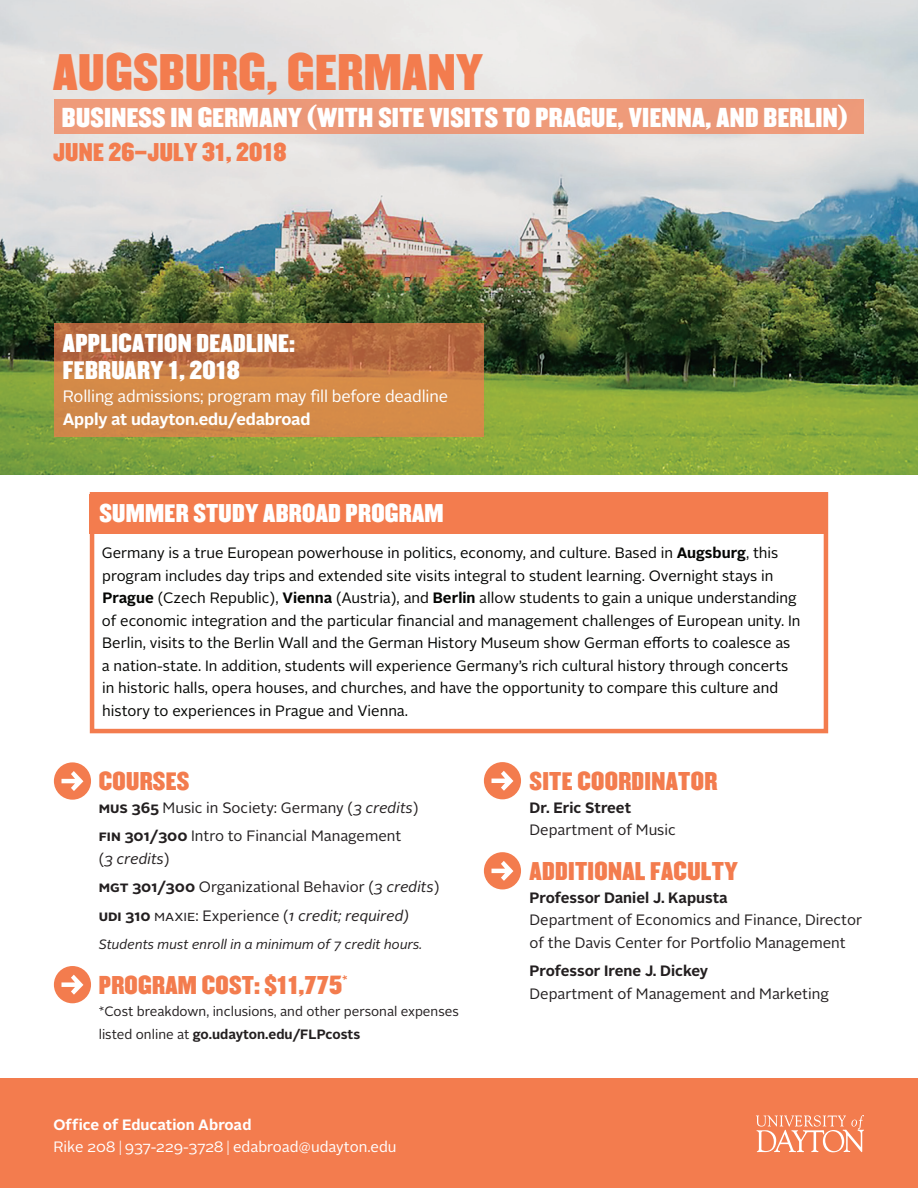
<style>
.page{position:relative;width:918px;height:1188px;background:#fff}
.page>*{position:absolute;margin:0;border:0;box-sizing:border-box;transform-origin:0 0}
.t1{font:45px "Champion HTF Middleweight";letter-spacing:.015em;color:#f37c4e}
.t2{font:24px "Champion HTF Middleweight";letter-spacing:.015em;color:#fff}
.t3{font:22.5px "Champion HTF Middleweight";letter-spacing:.015em;color:#f37c4e}
.t4{font:22.5px/27px "Champion HTF Middleweight";letter-spacing:.015em;color:#fff}
.t5{font:16.5px "Alright Sans";letter-spacing:-.01em;color:#fff}
.t6{font:700 16.5px "Alright Sans";letter-spacing:-.01em;color:#fff}
.t7{font:15px/22.5px "Alright Sans";color:#040503}
.t8{font:15px/28.5px "Alright Sans";color:#231f20}
.t9{font:15px/22.5px "Alright Sans";color:#fff}
.t10{font:700 15px "Alright Sans";color:#231f20}
.t11{font:13.5px/22.5px "Alright Sans";color:#231f20}
.t12{font:italic 13.5px "Alright Sans";color:#231f20}
.s1{font-size:22.5px}
.s2{font-weight:700}
.s3{font-style:italic}
.s4{font-weight:300}
</style>
<div class="page">
<img style="left:0;top:0;width:918px;height:475px">
<div style="left:0;top:1078px;width:918px;height:110px;background:#f37c4e"></div>
<svg style="left:54px;top:323px;width:430px;height:113px;background:#c77c44"></svg>
<div style="left:54px;top:100px;width:810px;height:34px;background:#ee9a7a"></div>
<div style="left:90px;top:494px;width:734px;height:40px;background:#f37c4e"></div>
<div style="left:90px;top:492px;width:738px;height:241px;border:4px solid #f37c4e"></div>
<div style="left:484px;top:762px;width:37px;height:37px;background:#f37c4e;border-radius:50%"></div>
<svg style="left:492px;top:771px;width:21px;height:20px"></svg>
<div style="left:484px;top:852px;width:37px;height:37px;background:#f37c4e;border-radius:50%"></div>
<svg style="left:492px;top:861px;width:21px;height:20px"></svg>
<div style="left:54px;top:762px;width:37px;height:38px;background:#f37c4e;border-radius:50%"></div>
<svg style="left:62px;top:771px;width:21px;height:20px"></svg>
<div style="left:54px;top:966px;width:37px;height:37px;background:#f37c4e;border-radius:50%"></div>
<svg style="left:62px;top:975px;width:21px;height:20px"></svg>
<svg style="left:756px;top:1115px;width:108px;height:37px"></svg>
<h1 class="t1" style="left:53px;top:43px;width:431px">AUGSBURG, GERMANY</h1>
<h2 class="t2" style="left:62px;top:102px;width:787px">BUSINESS IN GERMANY <span class="s1">(</span>WITH SITE VISITS TO PRAGUE, VIENNA, AND BERLIN<span class="s1">)</span></h2>
<h3 class="t3" style="left:53px;top:138px;width:235px">JUNE 26–JULY 31, 2018</h3>
<h3 class="t4" style="left:63px;top:331px;width:234px">APPLICATION DEADLINE:<br>FEBRUARY 1, 2018</h3>
<p class="t5" style="left:63px;top:385px;width:387px">Rolling admissions; program may fill before deadline</p>
<p class="t6" style="left:63px;top:407px;width:249px">Apply at udayton.edu/edabroad</p>
<h3 class="t4" style="left:100px;top:501px;width:346px">SUMMER STUDY ABROAD PROGRAM</h3>
<p class="t7" style="left:102px;top:542px;width:700px">Germany is a true European powerhouse in politics, economy, and culture. Based in <span class="s2">Augsburg</span>, this program includes day trips and extended site visits integral to student learning. Overnight stays in <span class="s2">Prague</span> (Czech Republic), <span class="s2">Vienna</span> (Austria), and <span class="s2">Berlin</span> allow students to gain a unique understanding of economic integration and the particular financial and management challenges of European unity. In Berlin, visits to the Berlin Wall and the German History Museum show German efforts to coalesce as a nation-state. In addition, students will experience Germany’s rich cultural history through concerts in historic halls, opera houses, and churches, and have the opportunity to compare this culture and history to experiences in Prague and Vienna.</p>
<h3 class="t3" style="left:99px;top:766px;width:92px">COURSES</h3>
<p class="t8" style="left:99px;top:793px;width:321px"><span class="s2">MUS 365</span> Music in Society: Germany (<span class="s3">3 credits</span>)<br><span class="s2">FIN 301/300</span> Intro to Financial Management</p>
<p class="t8" style="left:99px;top:844px;width:342px">(<span class="s3">3 credits</span>)<br><span class="s2">MGT 301/300</span> Organizational Behavior (<span class="s3">3 credits</span>)<br><span class="s2">UDI 310</span> MAXIE: Experience (<span class="s3">1 credit; required)</span></p>
<p class="t12" style="left:99px;top:935px;width:325px">Students must enroll in a minimum of 7 credit hours.</p>
<h3 class="t3" style="left:99px;top:970px;width:251px">PROGRAM COST: $11,775<sup>*</sup></h3>
<p class="t11" style="left:99px;top:1001px;width:362px">*Cost breakdown, inclusions, and other personal expenses listed online at <span class="s2">go.udayton.edu/FLPcosts</span></p>
<p class="t9" style="left:53px;top:1113px;width:345px"><span class="s2">Office of Education Abroad<br></span>Rike 208 <span class="s4">|</span> 937-229-3728 <span class="s4">|</span> edabroad@udayton.edu</p>
<h3 class="t3" style="left:530px;top:766px;width:189px">SITE COORDINATOR</h3>
<p class="t10" style="left:530px;top:797px;width:103px">Dr. Eric Street</p>
<p class="t8" style="left:530px;top:816px;width:148px">Department of Music</p>
<h3 class="t3" style="left:530px;top:856px;width:210px">ADDITIONAL FACULTY</h3>
<p class="t10" style="left:530px;top:887px;width:200px">Professor Daniel J. Kapusta</p>
<p class="t8" style="left:530px;top:909px;width:334px;line-height:22.5px">Department of Economics and Finance, Director of the Davis Center for Portfolio Management</p>
<p class="t10" style="left:530px;top:960px;width:180px">Professor Irene J. Dickey</p>
<p class="t8" style="left:530px;top:979px;width:301px">Department of Management and Marketing</p>
</div>
